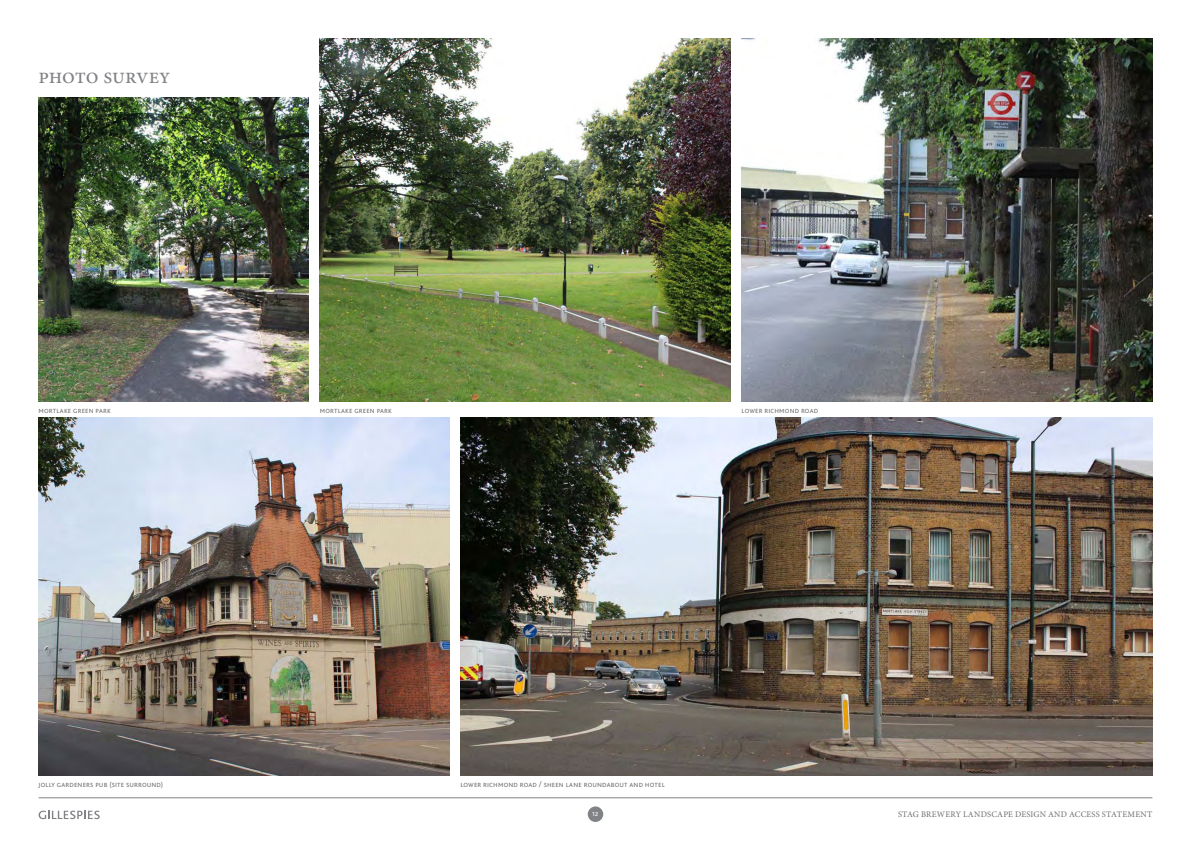
<style>
.page{position:relative;width:1191px;height:842px;background:#fff}
.page>*{position:absolute;margin:0;border:0;box-sizing:border-box;transform-origin:0 0}
.Sub_Header{font:22px "Minion Pro";letter-spacing:-.01em;color:#808285}
.t1{font:300 8.5px "Bliss 2";letter-spacing:.02em;color:#6c6d70}
.t2{font:8.5px "Minion Pro";letter-spacing:.02em;color:#6c6d70}
.t3{font:500 6px "Bliss 2";color:#fff}
</style>
<div class="page">
<div style="left:588px;top:806px;width:15px;height:16px;background:#808285;border-radius:50%"></div>
<svg style="left:39px;top:811px;width:61px;height:8px"></svg>
<hr style="left:39px;top:798px;width:1113px;height:1px;background:#808285">
<img style="left:460px;top:417px;width:692px;height:359px">
<img style="left:320px;top:39px;width:410px;height:363px">
<img style="left:39px;top:417px;width:410px;height:359px">
<img style="left:741px;top:39px;width:411px;height:363px">
<img style="left:39px;top:98px;width:270px;height:304px">
<p class="Sub_Header" style="left:39px;top:61px;width:133px">photo survey</p>
<p class="t1" style="left:39px;top:404px;width:74px">Mortlake green park</p>
<p class="t1" style="left:320px;top:404px;width:74px">Mortlake green park</p>
<p class="t1" style="left:741px;top:404px;width:78px">Lower richmond road</p>
<p class="t1" style="left:39px;top:778px;width:126px">jolly gardeners pub (Site surround)</p>
<p class="t1" style="left:460px;top:778px;width:206px">Lower richmond road / sheen lane roundabout and hotel</p>
<p class="t3" style="left:592px;top:810px;width:7px">12</p>
<p class="t2" style="left:898px;top:808px;width:256px">STAG BREWERY LANDSCAPE DESIGN AND ACCESS STATEMENT</p>
</div>
